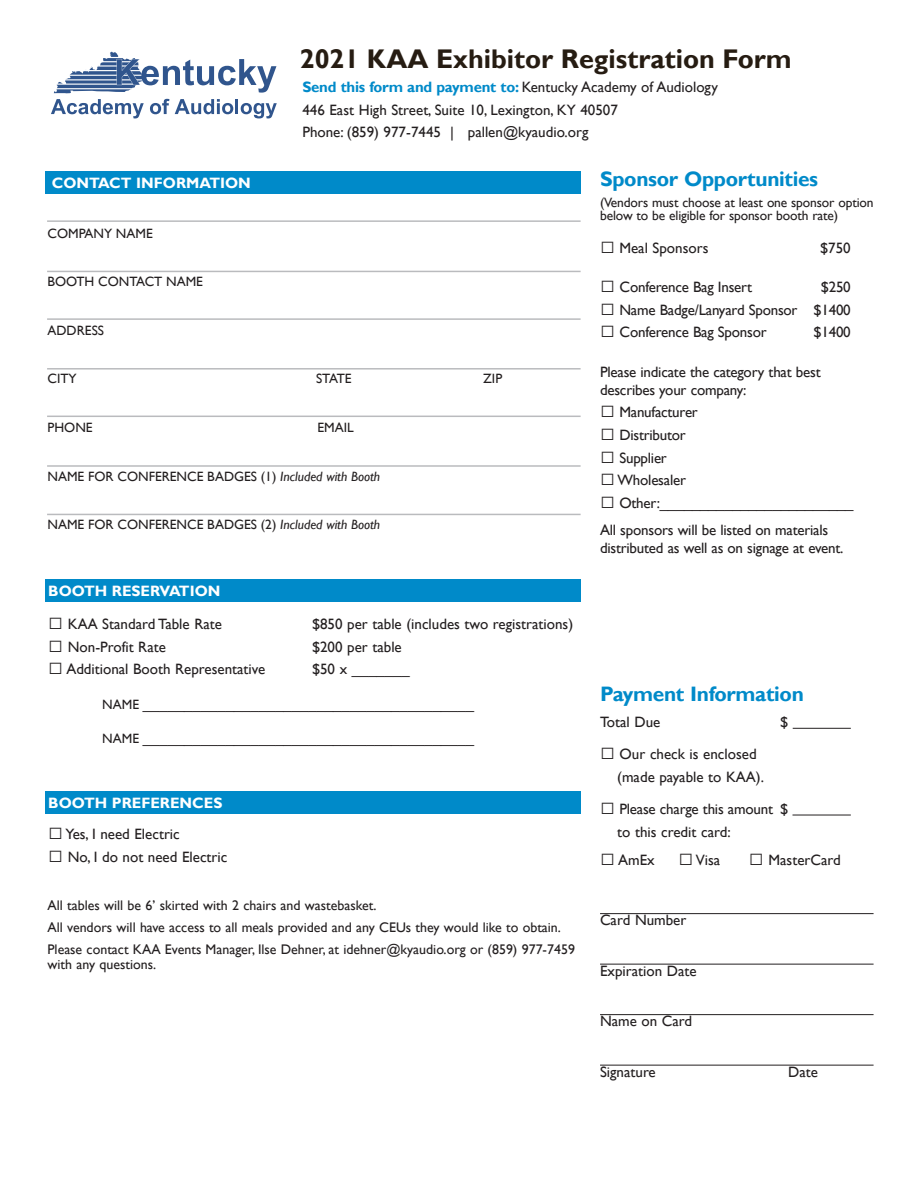
<style>
.page{position:relative;width:918px;height:1188px;background:#fff}
.page>*{position:absolute;margin:0;border:0;box-sizing:border-box;transform-origin:0 0}
.t1{font:700 27px "Gill Sans";color:#261c12}
.t2{font:700 20.85px "Gill Sans";letter-spacing:-.015em;color:#008ac9}
.t3{font:15px/22.6px "Gill Sans";color:#231f20}
.t4{font:700 15px "Gill Sans";color:#fff}
.t5{font:13.95px/21.9px "Gill Sans";color:#231f20}
.t6{font:13.5px/13.5px "Gill Sans";color:#231f20}
.s1{font-weight:700;color:#008ac9}
.s2{font-style:italic}
.s3{font-size:13.5px}
</style>
<div class="page">
<svg style="left:54px;top:52px;width:222px;height:41px"></svg>
<svg style="left:51px;top:99px;width:93px;height:19px"></svg>
<svg style="left:150px;top:99px;width:127px;height:19px"></svg>
<hr style="left:793px;top:728px;width:58px;height:1px;background:#231f20">
<hr style="left:792px;top:815px;width:59px;height:1px;background:#231f20">
<hr style="left:600px;top:913px;width:274px;height:1px;background:#231f20">
<hr style="left:600px;top:964px;width:274px;height:1px;background:#231f20">
<hr style="left:600px;top:1014px;width:274px;height:1px;background:#231f20">
<hr style="left:600px;top:1065px;width:274px;height:1px;background:#231f20">
<div style="left:45px;top:579px;width:536px;height:23px;background:#008ac9"></div>
<div style="left:45px;top:171px;width:536px;height:23px;background:#008ac9"></div>
<hr style="left:47px;top:220px;width:534px;height:2px;background:#babbbe">
<hr style="left:47px;top:271px;width:534px;height:1px;background:#babbbe">
<hr style="left:47px;top:318px;width:534px;height:2px;background:#babbbe">
<hr style="left:47px;top:368px;width:534px;height:2px;background:#babbbe">
<hr style="left:47px;top:416px;width:534px;height:1px;background:#babbbe">
<hr style="left:47px;top:465px;width:534px;height:2px;background:#babbbe">
<hr style="left:47px;top:514px;width:534px;height:1px;background:#babbbe">
<div style="left:45px;top:791px;width:536px;height:23px;background:#008ac9"></div>
<h1 class="t1" style="left:300px;top:43px;width:494px">2021 KAA Exhibitor Registration Form</h1>
<p class="t3" style="left:302px;top:76px;width:417px"><span class="s1">Send this form and payment to:</span> Kentucky Academy of Audiology<br>446 East High Street, Suite 10, Lexington, KY 40507<br>Phone: (859) 977-7445 | pallen@kyaudio.org</p>
<p class="t4" style="left:52px;top:174px;width:201px">CONTACT INFORMATION</p>
<p class="t6" style="left:48px;top:227px;width:107px">COMPANY NAME</p>
<p class="t6" style="left:48px;top:275px;width:157px">BOOTH CONTACT NAME</p>
<p class="t6" style="left:48px;top:324px;width:58px">ADDRESS</p>
<p class="t6" style="left:48px;top:372px;width:31px">CITY</p>
<p class="t6" style="left:316px;top:372px;width:37px">STATE</p>
<p class="t6" style="left:483px;top:372px;width:20px">ZIP</p>
<p class="t6" style="left:48px;top:421px;width:47px">PHONE</p>
<p class="t6" style="left:318px;top:421px;width:38px">EMAIL</p>
<p class="t6" style="left:48px;top:470px;width:334px">NAME FOR CONFERENCE BADGES (1) <span class="s2">Included with Booth</span></p>
<p class="t6" style="left:48px;top:518px;width:334px">NAME FOR CONFERENCE BADGES (2) <span class="s2">Included with Booth</span></p>
<p class="t4" style="left:48px;top:582px;width:174px">BOOTH RESERVATION</p>
<p class="t3" style="left:48px;top:613px;width:175px">❍ KAA Standard Table Rate</p>
<p class="t3" style="left:312px;top:613px;width:263px">$850 per table (includes two registrations)</p>
<p class="t3" style="left:48px;top:636px;width:119px">❍ Non-Profit Rate</p>
<p class="t3" style="left:312px;top:636px;width:91px">$200 per table</p>
<p class="t3" style="left:48px;top:658px;width:219px">❍ Additional Booth Representative</p>
<p class="t3" style="left:312px;top:658px;width:99px">$50 x _______</p>
<p class="t3" style="left:102px;top:693px;width:373px"><span class="s3">NAME</span> ________________________________________</p>
<p class="t3" style="left:102px;top:727px;width:373px"><span class="s3">NAME</span> ________________________________________</p>
<p class="t4" style="left:48px;top:794px;width:176px">BOOTH PREFERENCES</p>
<p class="t3" style="left:48px;top:823px;width:181px">❍ Yes, I need Electric<br>❍ No, I do not need Electric</p>
<p class="t5" style="left:48px;top:894px;width:529px">All tables will be 6’ skirted with 2 chairs and wastebasket.<br>All vendors will have access to all meals provided and any CEUs they would like to obtain.<br>Please contact KAA Events Manager, Ilse Dehner, at idehner@kyaudio.org or (859) 977-7459</p>
<p class="t5" style="left:48px;top:954px;width:110px">with any questions.</p>
<h2 class="t2" style="left:600px;top:166px;width:220px">Sponsor Opportunities</h2>
<p class="t6" style="left:600px;top:196px;width:275px">(Vendors must choose at least one sponsor option below to be eligible for sponsor booth rate)</p>
<p class="t3" style="left:600px;top:236px;width:110px">❍ Meal Sponsors</p>
<p class="t3" style="left:820px;top:236px;width:32px">$750</p>
<p class="t3" style="left:600px;top:276px;width:154px">❍ Conference Bag Insert</p>
<p class="t3" style="left:600px;top:276px;width:252px;text-align:justify;text-indent:221px">$250 ❍ Name Badge/Lanyard Sponsor $1400 ❍ Conference Bag Sponsor</p>
<p class="t3" style="left:814px;top:321px;width:39px">$1400</p>
<p class="t3" style="left:600px;top:363px;width:222px;line-height:18px">Please indicate the category that best describes your company:</p>
<p class="t3" style="left:600px;top:401px;width:255px">❍ Manufacturer<br>❍ Distributor<br>❍ Supplier<br>❍ Wholesaler<br>❍ Other:________________________</p>
<p class="t3" style="left:600px;top:522px;width:245px;line-height:18px">All sponsors will be listed on materials distributed as well as on signage at event.</p>
<h2 class="t2" style="left:600px;top:682px;width:205px">Payment Information</h2>
<p class="t3" style="left:600px;top:711px;width:62px">Total Due</p>
<p class="t3" style="left:780px;top:711px;width:10px">$</p>
<p class="t3" style="left:617px;top:743px;width:148px;text-indent:-17px">❍ Our check is enclosed (made payable to KAA).</p>
<p class="t3" style="left:617px;top:798px;width:173px;text-indent:-17px">❍ Please charge this amount $ to this credit card:</p>
<p class="t3" style="left:600px;top:849px;width:56px">❍ AmEx</p>
<p class="t3" style="left:678px;top:849px;width:43px">❍ Visa</p>
<p class="t3" style="left:749px;top:849px;width:93px">❍ MasterCard</p>
<p class="t3" style="left:600px;top:909px;width:88px">Card Number</p>
<p class="t3" style="left:600px;top:960px;width:98px">Expiration Date</p>
<p class="t3" style="left:600px;top:1010px;width:94px">Name on Card</p>
<p class="t3" style="left:600px;top:1061px;width:57px">Signature</p>
<p class="t3" style="left:788px;top:1061px;width:31px">Date</p>
</div>
